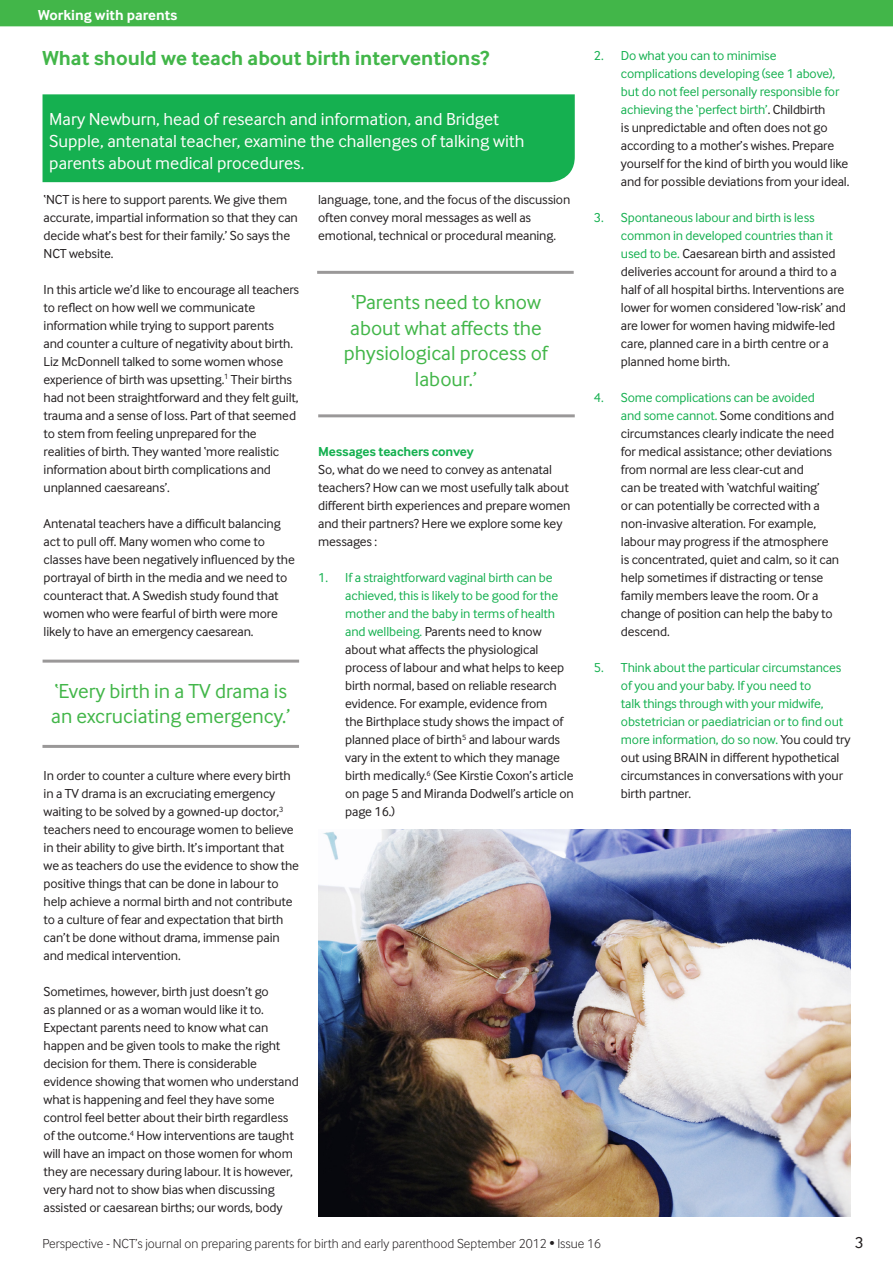
<style>
.page{position:relative;width:893px;height:1263px;background:#fff}
.page>*{position:absolute;margin:0;border:0;box-sizing:border-box;transform-origin:0 0}
.t1{font:21px/25.5px "Inter Face";color:#42b649}
.t2{font:700 21px "Inter Face";color:#42b649}
.t3{font:18px/21.8px "Inter Face";color:#fffefc}
.t4{font:16.5px "Inter Face";color:#231f20}
.t5{font:700 15px "Inter Face";color:#fff}
.t6{font:13.5px/18px "Inter Face";letter-spacing:-.01em;color:#231f20}
.t7{font:13.5px/18px "Inter Face";letter-spacing:-.01em;color:#15b050}
.t8{font:300 13.5px "Inter Face";color:#231f20}
.t9{font:700 13.5px "Inter Face";letter-spacing:-.01em;color:#15b050}
.s1{color:#15b050}
.s2{color:#231f20}
</style>
<div class="page">
<div style="left:0;top:0;width:893px;height:26px;background:#42b649"></div>
<div style="left:43px;top:94px;width:532px;height:88px;background:#15b050"></div>
<hr style="left:43px;top:660px;width:256px;height:3px;background:#231f20">
<hr style="left:42px;top:745px;width:257px;height:3px;background:#231f20">
<hr style="left:317px;top:271px;width:257px;height:3px;background:#231f20">
<hr style="left:318px;top:414px;width:257px;height:3px;background:#231f20">
<img style="left:318px;top:829px;width:532px;height:387px">
<p class="t5" style="left:38px;top:6px;width:141px">Working with parents</p>
<p class="t2" style="left:43px;top:46px;width:448px">What should we teach about birth interventions?</p>
<p class="t3" style="left:49px;top:108px;width:477px">Mary Newburn, head of research and information, and Bridget<br>Supple, antenatal teacher, examine the challenges of talking with parents about medical procedures.</p>
<p class="t6" style="left:44px;top:190px;width:256px">‘NCT is here to support parents. We give them accurate, impartial information so that they can decide what’s best for their family.’ So says the NCT website.</p>
<p class="t6" style="left:44px;top:280px;width:257px">In this article we’d like to encourage all teachers to reflect on how well we communicate information while trying to support parents<br>and counter a culture of negativity about birth.<br>Liz McDonnell talked to some women whose experience of birth was upsetting.<sup>1</sup> Their births had not been straightforward and they felt guilt, trauma and a sense of loss. Part of that seemed to stem from feeling unprepared for the realities of birth. They wanted ‘more realistic information about birth complications and unplanned caesareans’.</p>
<p class="t6" style="left:44px;top:514px;width:253px">Antenatal teachers have a difficult balancing act to pull off. Many women who come to classes have been negatively influenced by the portrayal of birth in the media and we need to counteract that. A Swedish study found that women who were fearful of birth were more likely to have an emergency caesarean.</p>
<p class="t6" style="left:318px;top:190px;width:254px">language, tone, and the focus of the discussion often convey moral messages as well as emotional, technical or procedural meaning.</p>
<p class="t1" style="left:344px;top:289px;width:206px;text-align:center">‘Parents need to know about what affects the physiological process of labour.’</p>
<p class="t9" style="left:318px;top:444px;width:157px">Messages teachers convey</p>
<p class="t6" style="left:318px;top:460px;width:254px">So, what do we need to convey as antenatal teachers? How can we most usefully talk about different birth experiences and prepare women and their partners? Here we explore some key messages :</p>
<p class="t6" style="left:345px;top:568px;width:230px;text-indent:-27px"><span class="s1">1. If a straightforward vaginal birth can be achieved, this is likely to be good for the mother and the baby in terms of health and wellbeing.</span> Parents need to know about what affects the physiological process of labour and what helps to keep birth normal, based on reliable research evidence. For example, evidence from<br>the Birthplace study shows the impact of planned place of birth<sup>5</sup> and labour wards vary in the extent to which they manage birth medically.<sup>6</sup> (See Kirstie Coxon’s article on page 5 and Miranda Dodwell’s article on page 16.)</p>
<p class="t1" style="left:51px;top:678px;width:241px">‘Every birth in a TV drama is an excruciating emergency.’</p>
<p class="t6" style="left:44px;top:766px;width:257px">In order to counter a culture where every birth in a TV drama is an excruciating emergency waiting to be solved by a gowned-up doctor,<sup>3 </sup>teachers need to encourage women to believe in their ability to give birth. It’s important that we as teachers do use the evidence to show the positive things that can be done in labour to help achieve a normal birth and not contribute to a culture of fear and expectation that birth can’t be done without drama, immense pain and medical intervention.</p>
<p class="t6" style="left:44px;top:982px;width:257px">Sometimes, however, birth just doesn’t go<br>as planned or as a woman would like it to.<br>Expectant parents need to know what can happen and be given tools to make the right decision for them. There is considerable evidence showing that women who understand what is happening and feel they have some control feel better about their birth regardless of the outcome.<sup>4</sup> How interventions are taught will have an impact on those women for whom they are necessary during labour. It is however, very hard not to show bias when discussing assisted or caesarean births; our words, body</p>
<p class="t6" style="left:621px;top:46px;width:230px;text-indent:-27px"><span class="s1">2. Do what you can to minimise complications developing (see 1 above), but do not feel personally responsible for achieving the ‘perfect birth’</span>. Childbirth<br>is unpredictable and often does not go according to a mother’s wishes. Prepare yourself for the kind of birth you would like and for possible deviations from your ideal.</p>
<p class="t6" style="left:621px;top:208px;width:226px;text-indent:-27px"><span class="s1">3. Spontaneous labour and birth is less common in developed countries than it used to be.</span> Caesarean birth and assisted deliveries account for around a third to a half of all hospital births. Interventions are lower for women considered ‘low-risk’ and are lower for women having midwife-led care, planned care in a birth centre or a planned home birth.</p>
<p class="t6" style="left:621px;top:388px;width:220px;text-indent:-27px"><span class="s1">4. Some complications can be avoided<br>and some cannot.</span> Some conditions and circumstances clearly indicate the need for medical assistance; other deviations from normal are less clear-cut and<br>can be treated with ‘watchful waiting’<br>or can potentially be corrected with a non-invasive alteration. For example, labour may progress if the atmosphere is concentrated, quiet and calm, so it can help sometimes if distracting or tense family members leave the room. Or a change of position can help the baby to descend.</p>
<p class="t7" style="left:621px;top:658px;width:231px;text-indent:-27px">5. Think about the particular circumstances of you and your baby. If you need to<br>talk things through with your midwife, obstetrician or paediatrician or to find out more information, do so now. <span class="s2">You could try out using BRAIN in different hypothetical circumstances in conversations with your birth partner.</span></p>
<p class="t8" style="left:43px;top:1235px;width:560px">Perspective - NCT’s journal on preparing parents for birth and early parenthood September 2012 • Issue 16</p>
<p class="t4" style="left:855px;top:1233px;width:10px">3</p>
</div>
